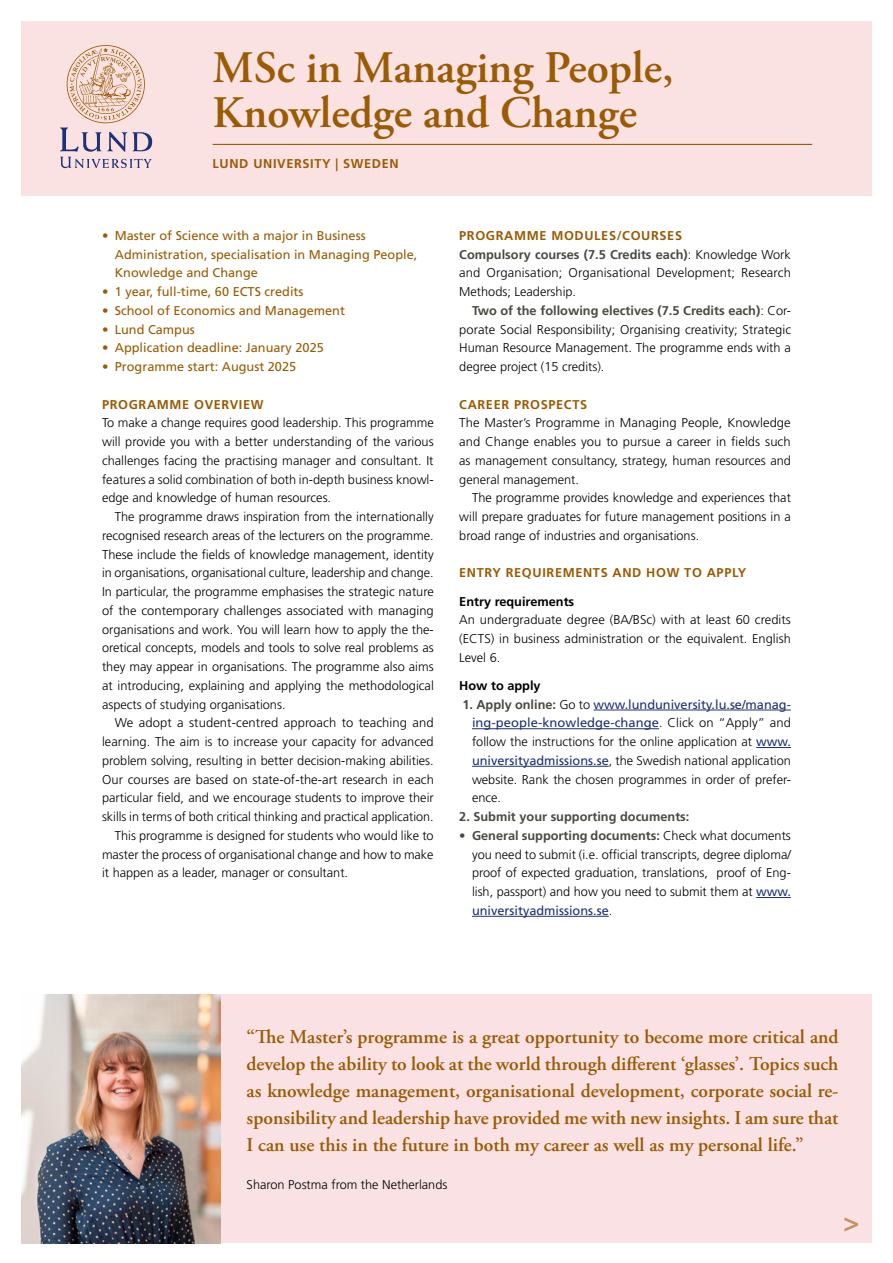
<style>
.page{position:relative;width:893px;height:1263px;background:#fff}
.page>*{position:absolute;margin:0;border:0;box-sizing:border-box;transform-origin:0 0}
.H1_Rubrik_30_p{font:600 45px/45px "Adobe Garamond Pro";color:#9a5b02}
.Brons_Citat{font:600 19.5px/27px "Adobe Garamond Pro";color:#9a5b02;text-align:justify}
.Svart_Brödtext_med_indrag{font:300 12.75px/18.8px "Frutiger LT Std";color:#000;text-align:justify}
.Svart_Brödtext_utan_indrag{font:300 12.75px/18.8px "Frutiger LT Std";color:#000;text-align:justify}
.Brödtext_Bold_t_o_m{font:300 12.75px/18.8px "Frutiger LT Std";color:#000;text-align:justify}
.t1{font:12.75px/18.8px "Frutiger LT Std";color:#9a5b02}
.H2_Brons_Underrubrik{font:700 12.75px "Frutiger LT Std";letter-spacing:.05em;color:#9a5b02}
.Brödtext_Bold_t_o_m-2{font:700 12.75px "Frutiger LT Std";color:#4a4941}
.H3_Underrubrik{font:700 12.75px "Frutiger LT Std";color:#000}
.Underrad{font:700 12.75px "Frutiger LT Std";letter-spacing:.05em;color:#9a5b02}
.s1{font-weight:700;color:#4a4941}
.s2{font-weight:400;color:#1d3176}
</style>
<div class="page">
<div style="left:21px;top:21px;width:851px;height:175px;background:#fae2e3"></div>
<div style="left:21px;top:994px;width:851px;height:249px;background:#fae1e3"></div>
<svg style="left:60px;top:45px;width:92px;height:123px"></svg>
<hr style="left:213px;top:144px;width:599px;height:1px;background:#9a5b02">
<hr style="left:593px;top:710px;width:198px;height:1px;background:#1d3176">
<hr style="left:472px;top:728px;width:187px;height:1px;background:#1d3176">
<hr style="left:756px;top:747px;width:35px;height:1px;background:#1d3176">
<hr style="left:472px;top:766px;width:137px;height:1px;background:#1d3176">
<hr style="left:756px;top:897px;width:35px;height:1px;background:#1d3176">
<hr style="left:472px;top:916px;width:137px;height:1px;background:#1d3176">
<img style="left:21px;top:994px;width:199px;height:249px">
<h1 class="H1_Rubrik_30_p" style="left:213px;top:46px;width:463px">MSc in Managing People,<br>Knowledge and Change</h1>
<p class="Underrad" style="left:213px;top:156px;width:188px">LUND UNIVERSITY | SWEDEN</p>
<p class="t1" style="left:115px;top:226px;width:304px;text-indent:-13px">• Master of Science with a major in Business<br>Administration, specialisation in Managing People,<br>Knowledge and Change</p>
<p class="t1" style="left:102px;top:282px;width:203px">• 1 year, full-time, 60 ECTS credits</p>
<p class="t1" style="left:102px;top:301px;width:244px">• School of Economics and Management</p>
<p class="t1" style="left:102px;top:320px;width:94px">• Lund Campus</p>
<p class="t1" style="left:102px;top:339px;width:223px">• Application deadline: January 2025</p>
<p class="t1" style="left:102px;top:357px;width:196px">• Programme start: August 2025</p>
<h2 class="H2_Brons_Underrubrik" style="left:102px;top:397px;width:163px">PROGRAMME OVERVIEW</h2>
<p class="Svart_Brödtext_utan_indrag" style="left:102px;top:414px;width:333px">To make a change requires good leadership. This programme will provide you with a better understanding of the various challenges facing the practising manager and consultant. It features a solid combination of both in-depth business knowl&shy;edge and knowledge of human resources.</p>
<p class="Svart_Brödtext_med_indrag" style="left:102px;top:508px;width:333px;text-indent:13px">The programme draws inspiration from the internationally recognised research areas of the lecturers on the programme.<br>These include the fields of knowledge management, identity in organisations, organisational culture, leadership and change.<br>In particular, the programme emphasises the strategic nature of the contemporary challenges associated with managing organisations and work. You will learn how to apply the the&shy;oretical concepts, models and tools to solve real problems as they may appear in organisations. The programme also aims at introducing, explaining and applying the methodological aspects of studying organisations.</p>
<p class="Svart_Brödtext_med_indrag" style="left:102px;top:714px;width:333px;text-indent:13px">We adopt a student-centred approach to teaching and learning. The aim is to increase your capacity for advanced problem solving, resulting in better decision-making abilities.<br>Our courses are based on state-of-the-art research in each particular field, and we encourage students to improve their skills in terms of both critical thinking and practical application.</p>
<p class="Svart_Brödtext_med_indrag" style="left:102px;top:826px;width:333px;text-indent:13px">This programme is designed for students who would like to master the process of organisational change and how to make it happen as a leader, manager or consultant.</p>
<h2 class="H2_Brons_Underrubrik" style="left:459px;top:228px;width:224px">PROGRAMME MODULES/COURSES</h2>
<p class="Svart_Brödtext_utan_indrag" style="left:459px;top:245px;width:333px"><span class="s1">Compulsory courses (7.5 Credits each)</span>: Knowledge Work and Organisation; Organisational Development; Research Methods; Leadership.</p>
<p class="Svart_Brödtext_med_indrag" style="left:459px;top:301px;width:333px;text-indent:13px"><span class="s1">Two of the following electives (7.5 Credits each)</span>: Cor&shy;porate Social Responsibility; Organising creativity; Strategic Human Resource Management. The programme ends with a degree project (15 credits).</p>
<h2 class="H2_Brons_Underrubrik" style="left:459px;top:397px;width:129px">CAREER PROSPECTS</h2>
<p class="Svart_Brödtext_utan_indrag" style="left:459px;top:414px;width:333px">The Master’s Programme in Managing People, Knowledge and Change enables you to pursue a career in fields such as management consultancy, strategy, human resources and general management.</p>
<p class="Svart_Brödtext_med_indrag" style="left:459px;top:489px;width:333px;text-indent:13px">The programme provides knowledge and experiences that will prepare graduates for future management positions in a broad range of industries and organisations.</p>
<h2 class="H2_Brons_Underrubrik" style="left:459px;top:565px;width:288px">ENTRY REQUIREMENTS AND HOW TO APPLY</h2>
<h3 class="H3_Underrubrik" style="left:459px;top:594px;width:117px">Entry requirements</h3>
<p class="Svart_Brödtext_utan_indrag" style="left:459px;top:611px;width:333px">An undergraduate degree (BA/BSc) with at least 60 credits (ECTS) in business administration or the equivalent. English Level 6.</p>
<h3 class="H3_Underrubrik" style="left:459px;top:678px;width:83px">How to apply</h3>
<p class="Brödtext_Bold_t_o_m" style="left:472px;top:695px;width:320px;text-indent:-10px"><span class="s1">1. Apply online:</span> Go to <span class="s2">www.lunduniversity.lu.se/manag&shy;ing-people-knowledge-change</span>. Click on “Apply” and follow the instructions for the online application at <span class="s2">www. universityadmissions.se</span>, the Swedish national application website. Rank the chosen programmes in order of prefer&shy;ence.</p>
<p class="Brödtext_Bold_t_o_m-2" style="left:459px;top:809px;width:232px">2. Submit your supporting documents:</p>
<p class="Svart_Brödtext_med_indrag" style="left:472px;top:826px;width:320px;text-indent:-13px"><span class="s1">• General supporting documents:</span> Check what documents you need to submit (i.e. official transcripts, degree diploma/ proof of expected graduation, translations, proof of Eng&shy;lish, passport) and how you need to submit them at <span class="s2">www. universityadmissions.se</span>.</p>
<p class="Brons_Citat" style="left:247px;top:1024px;width:593px">“The Master’s programme is a great opportunity to become more critical and develop the ability to look at the world through different ‘glasses’. Topics such as knowledge management, organisational development, corporate social re&shy;sponsibility and leadership have provided me with new insights. I am sure that I can use this in the future in both my career as well as my personal life.”</p>
<p class="Svart_Brödtext_utan_indrag" style="left:247px;top:1175px;width:202px">Sharon Postma from the Netherlands</p>
</div>
